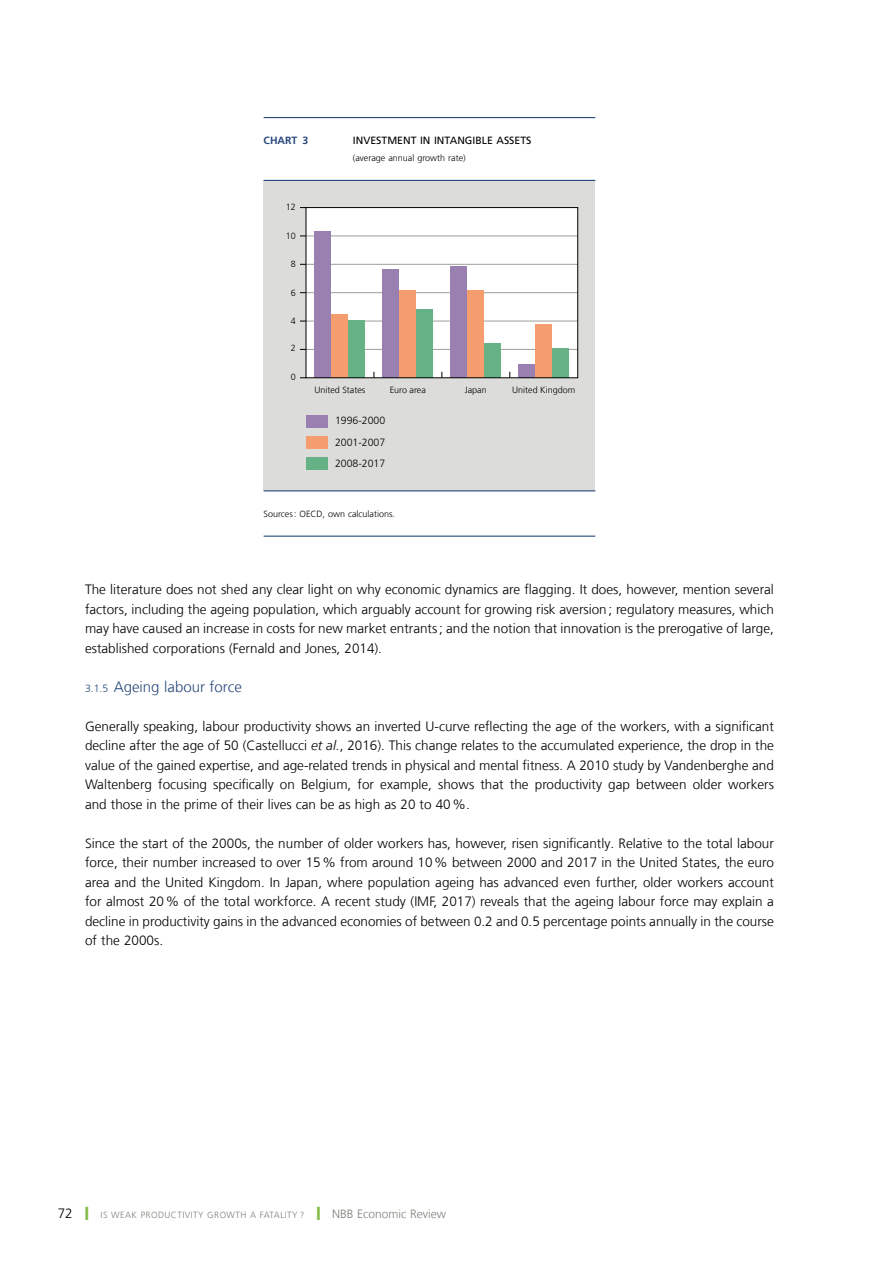
<style>
.page{position:relative;width:893px;height:1263px;background:#fff}
.page>*{position:absolute;margin:0;border:0;box-sizing:border-box;transform-origin:0 0}
.t1{font:300 15px "Frutiger LT Com";color:#29497c}
.t2{font:300 13.5px/19.5px "Frutiger LT Com";color:#000;text-align:justify}
.t3{font:10.5px "Frutiger LT Com";color:#000}
.t4{font:300 10.5px/21.3px "Frutiger LT Com";color:#000;text-align:justify}
.t5{font:700 10.5px "Frutiger LT Com";color:#29497c}
.t6{font:300 9px "Frutiger LT Com";color:#000}
.t7{font:300 9px "Frutiger LT Com";letter-spacing:.05em;color:#81807a}
.s1{font-size:10.5px}
.s2{font-style:italic}
.s3{font-size:13.5px;color:#000}
.s4{color:#85bc48}
.s5{font-size:12px}
</style>
<div class="page">
<div style="left:264px;top:180px;width:331px;height:311px;background:#dcdcdb"></div>
<hr style="left:264px;top:117px;width:331px;height:1px;background:#29497c">
<hr style="left:264px;top:536px;width:331px;height:1px;background:#29497c">
<hr style="left:264px;top:180px;width:331px;height:1px;background:#29497c">
<hr style="left:264px;top:490px;width:331px;height:1px;background:#29497c">
<div style="left:306px;top:208px;width:272px;height:170px;background:#fff"></div>
<hr style="left:306px;top:349px;width:272px;height:1px;background:#9e9e9b">
<hr style="left:306px;top:321px;width:272px;height:1px;background:#9e9e9b">
<hr style="left:306px;top:292px;width:272px;height:1px;background:#9e9e9b">
<hr style="left:306px;top:264px;width:272px;height:1px;background:#9e9e9b">
<hr style="left:306px;top:236px;width:272px;height:1px;background:#9e9e9b">
<div style="left:314px;top:231px;width:17px;height:147px;background:#9a80b1"></div>
<div style="left:331px;top:314px;width:17px;height:64px;background:#f59d6e"></div>
<div style="left:348px;top:321px;width:17px;height:57px;background:#66b186"></div>
<div style="left:382px;top:270px;width:17px;height:108px;background:#9a80b1"></div>
<div style="left:399px;top:290px;width:17px;height:88px;background:#f59d6e"></div>
<div style="left:416px;top:309px;width:17px;height:69px;background:#66b186"></div>
<div style="left:450px;top:266px;width:17px;height:112px;background:#9a80b1"></div>
<div style="left:467px;top:290px;width:17px;height:88px;background:#f59d6e"></div>
<div style="left:484px;top:343px;width:17px;height:35px;background:#66b186"></div>
<div style="left:518px;top:364px;width:17px;height:14px;background:#9a80b1"></div>
<div style="left:535px;top:324px;width:17px;height:54px;background:#f59d6e"></div>
<div style="left:552px;top:349px;width:17px;height:29px;background:#66b186"></div>
<div style="left:306px;top:415px;width:21px;height:12px;background:#9a80b1"></div>
<div style="left:306px;top:436px;width:21px;height:13px;background:#f59d6e"></div>
<div style="left:306px;top:457px;width:21px;height:13px;background:#66b186"></div>
<div style="left:306px;top:207px;width:272px;height:171px;border:1px solid #000"></div>
<p class="t5" style="left:264px;top:134px;width:46px">Chart 3</p>
<p class="t3" style="left:353px;top:134px;width:180px">INVESTMENT IN INTANGIBLE ASSETS</p>
<p class="t6" style="left:353px;top:152px;width:114px">(average annual growth rate)</p>
<p class="t6" style="left:286px;top:202px;width:12px">12</p>
<p class="t6" style="left:286px;top:230px;width:12px">10</p>
<p class="t6" style="left:291px;top:259px;width:7px">8</p>
<p class="t6" style="left:291px;top:287px;width:7px">6</p>
<p class="t6" style="left:291px;top:316px;width:7px">4</p>
<p class="t6" style="left:291px;top:343px;width:7px">2</p>
<p class="t6" style="left:291px;top:371px;width:7px">0</p>
<p class="t6" style="left:314px;top:385px;width:53px">United States</p>
<p class="t6" style="left:390px;top:384px;width:38px">Euro area</p>
<p class="t6" style="left:465px;top:384px;width:24px">Japan</p>
<p class="t6" style="left:512px;top:384px;width:65px">United Kingdom</p>
<p class="t4" style="left:335px;top:410px;width:52px">1996-2000<br>2001-2007<br>2008-2017</p>
<p class="t6" style="left:264px;top:508px;width:133px">Sources: OECD, own calculations.</p>
<p class="t2" style="left:85px;top:579px;width:690px">The literature does not shed any clear light on why economic dynamics are flagging. It does, however, mention several factors, including the ageing population, which arguably account for growing risk aversion; regulatory measures, which may have caused an increase in costs for new market entrants; and the notion that innovation is the prerogative of large, established corporations (Fernald and Jones, 2014).</p>
<p class="t1" style="left:85px;top:677px;width:158px"><span class="s1">3.1.5</span> Ageing labour force</p>
<p class="t2" style="left:85px;top:716px;width:690px">Generally speaking, labour productivity shows an inverted U-curve reflecting the age of the workers, with a significant decline after the age of 50 (Castellucci <span class="s2">et al.</span>, 2016). This change relates to the accumulated experience, the drop in the value of the gained expertise, and age-related trends in physical and mental fitness. A 2010 study by Vandenberghe and Waltenberg focusing specifically on Belgium, for example, shows that the productivity gap between older workers and those in the prime of their lives can be as high as 20 to 40%.</p>
<p class="t2" style="left:85px;top:833px;width:690px">Since the start of the 2000s, the number of older workers has, however, risen significantly. Relative to the total labour force, their number increased to over 15% from around 10% between 2000 and 2017 in the U nited States, the euro area and the U nited Kingdom. In Japan, where population ageing has advanced even further, older workers account for almost 20% of the total workforce. A recent study (IMF, 2017) reveals that the ageing labour force may explain a decline in productivity gains in the advanced economies of between 0.2 and 0.5 percentage points annually in the course of the 2000s.</p>
<p class="t7" style="left:58px;top:1209px;width:61px"><span class="s3">72</span> <span class="s4">❙</span> Is weak</p>
<p class="t7" style="left:141px;top:1209px;width:307px">productivity growth a fatality ? <span class="s4">❙</span> <span class="s5">NBB Economic Review</span></p>
</div>
